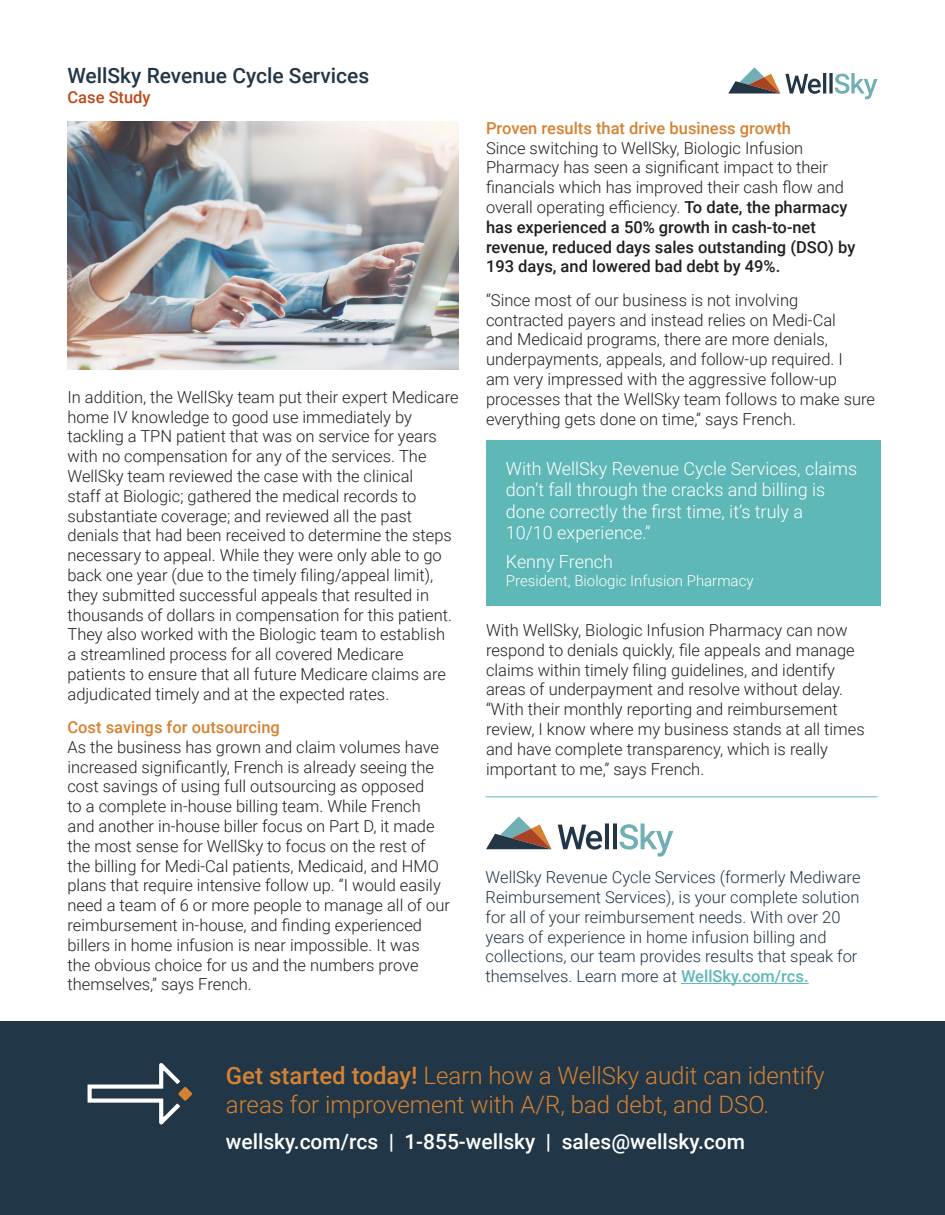
<style>
.page{position:relative;width:945px;height:1215px;background:#fff}
.page>*{position:absolute;margin:0;border:0;box-sizing:border-box;transform-origin:0 0}
.t1{font:300 24px/28.8px "Roboto";color:#d58232}
.t2{font:500 21px "Roboto";color:#fff}
.t3{font:500 21px "Roboto";color:#213646}
.t4{font:300 18px/21.6px "Roboto";color:#fff}
.t5{font:300 16.5px/19.8px "Roboto";color:#231f20}
.t6{font:300 16.5px/19.8px "Roboto";color:#213646}
.t7{font:500 16.5px "Roboto";color:#d58232}
.t8{font:500 16.5px "Roboto";color:#bf481d}
.t9{font:300 15px "Roboto";color:#fff}
.s1{font-weight:500}
.s2{font-weight:500;color:#5eb8b7}
</style>
<div class="page">
<svg style="left:728px;top:68px;width:150px;height:31px"></svg>
<div style="left:486px;top:441px;width:394px;height:165px;background:#5eb8b7"></div>
<div style="left:0;top:1021px;width:945px;height:194px;background:#213646"></div>
<svg style="left:88px;top:1063px;width:104px;height:61px"></svg>
<hr style="left:681px;top:983px;width:128px;height:1px;background:#5eb8b7">
<svg style="left:486px;top:817px;width:66px;height:32px"></svg>
<svg style="left:558px;top:823px;width:115px;height:34px"></svg>
<img style="left:68px;top:122px;width:391px;height:247px">
<hr style="left:486px;top:796px;width:392px;height:1px;background:#5eb8b7">
<p class="t3" style="left:68px;top:61px;width:303px">WellSky Revenue Cycle Services</p>
<p class="t8" style="left:68px;top:86px;width:85px">Case Study</p>
<p class="t5" style="left:68px;top:386px;width:393px">In addition, the WellSky team put their expert Medicare home IV knowledge to good use immediately by tackling a TPN patient that was on service for years with no compensation for any of the services. The WellSky team reviewed the case with the clinical<br>staff at Biologic; gathered the medical records to substantiate coverage; and reviewed all the past denials that had been received to determine the steps necessary to appeal. While they were only able to go back one year (due to the timely filing/appeal limit), they submitted successful appeals that resulted in thousands of dollars in compensation for this patient.<br>They also worked with the Biologic team to establish<br>a streamlined process for all covered Medicare patients to ensure that all future Medicare claims are adjudicated timely and at the expected rates.</p>
<p class="t7" style="left:68px;top:716px;width:214px">Cost savings for outsourcing</p>
<p class="t5" style="left:68px;top:737px;width:384px">As the business has grown and claim volumes have increased significantly, French is already seeing the cost savings of using full outsourcing as opposed<br>to a complete in-house billing team. While French and another in-house biller focus on Part D, it made the most sense for WellSky to focus on the rest of the billing for Medi-Cal patients, Medicaid, and HMO plans that require intensive follow up. “I would easily need a team of 6 or more people to manage all of our reimbursement in-house, and finding experienced billers in home infusion is near impossible. It was<br>the obvious choice for us and the numbers prove themselves,” says French.</p>
<p class="t7" style="left:486px;top:116px;width:307px">Proven results that drive business growth</p>
<p class="t5" style="left:486px;top:137px;width:371px">Since switching to WellSky, Biologic Infusion Pharmacy has seen a significant impact to their financials which has improved their cash flow and overall operating efficiency. <span class="s1">To date, the pharmacy has experienced a 50% growth in cash-to-net revenue, reduced days sales outstanding (DSO) by 193 days, and lowered bad debt by 49%.</span></p>
<p class="t5" style="left:486px;top:289px;width:391px">“Since most of our business is not involving contracted payers and instead relies on Medi-Cal<br>and Medicaid programs, there are more denials, underpayments, appeals, and follow-up required. I<br>am very impressed with the aggressive follow-up processes that the WellSky team follows to make sure everything gets done on time,” says French.</p>
<p class="t4" style="left:506px;top:457px;width:353px">With WellSky Revenue Cycle Services, claims don’t fall through the cracks and billing is done correctly the first time, it’s truly a<br>10/10 experience.”</p>
<p class="t4" style="left:506px;top:550px;width:109px">Kenny French</p>
<p class="t9" style="left:506px;top:570px;width:249px">President, Biologic Infusion Pharmacy</p>
<p class="t5" style="left:486px;top:620px;width:380px">With WellSky, Biologic Infusion Pharmacy can now respond to denials quickly, file appeals and manage claims within timely filing guidelines, and identify areas of underpayment and resolve without delay. “With their monthly reporting and reimbursement review, I know where my business stands at all times and have complete transparency, which is really important to me,” says French.</p>
<p class="t6" style="left:486px;top:867px;width:376px">WellSky Revenue Cycle Services (formerly Mediware Reimbursement Services), is your complete solution for all of your reimbursement needs. With over 20 years of experience in home infusion billing and collections, our team provides results that speak for themselves. Learn more at <span class="s2">WellSky.com/rcs.</span></p>
<h1 class="t1" style="left:226px;top:1061px;width:600px"><span class="s1">Get started today!</span> Learn how a WellSky audit can identify areas for improvement with A/R, bad debt, and DSO.</h1>
<p class="t2" style="left:226px;top:1127px;width:521px">wellsky.com/rcs | 1-855-wellsky | sales@wellsky.com</p>
</div>
